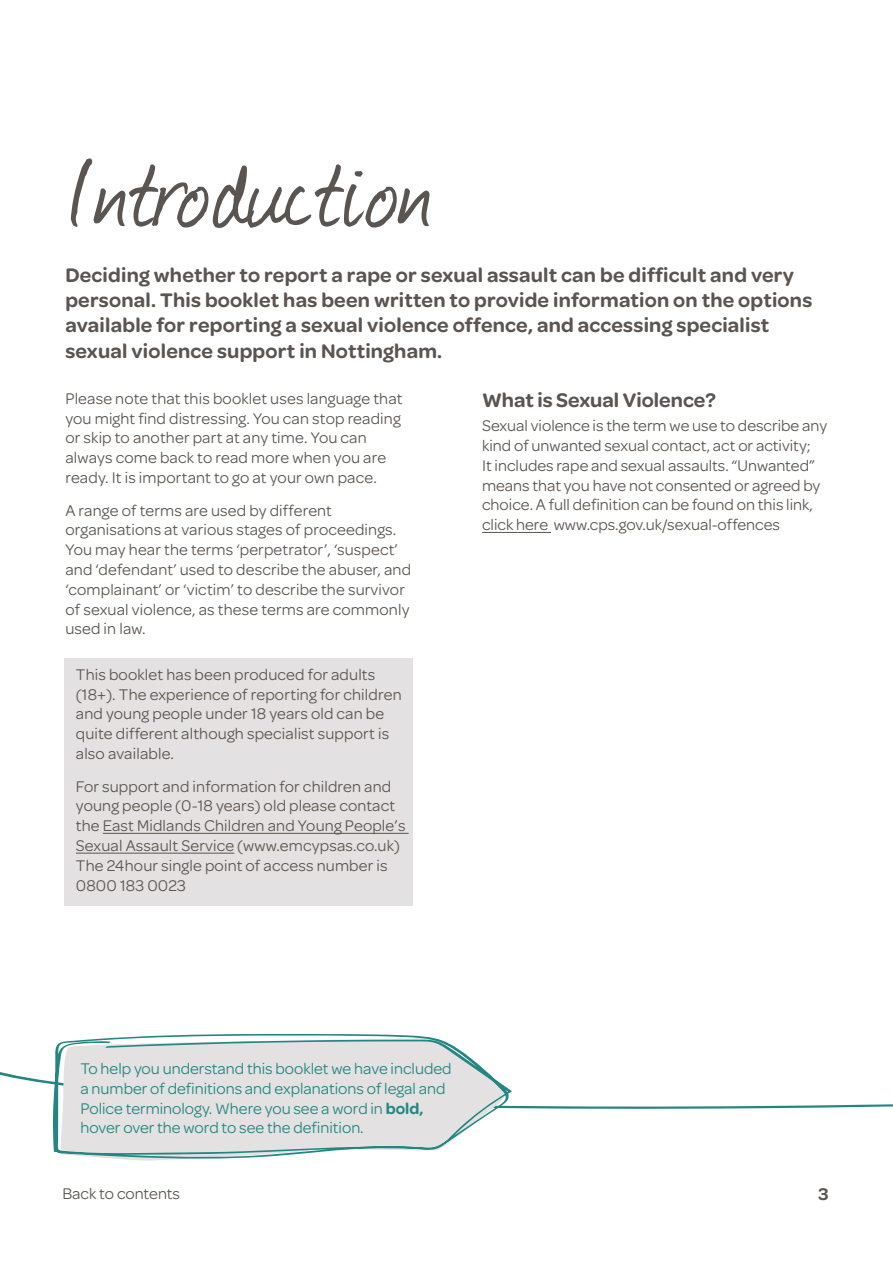
<style>
.page{position:relative;width:893px;height:1263px;background:#fff}
.page>*{position:absolute;margin:0;border:0;box-sizing:border-box;transform-origin:0 0}
.t1{font:123px "Journal";letter-spacing:-.01em;color:#5b5552}
.t2{font:600 21px/25.2px "Omnes";letter-spacing:.01em;color:#5b5552}
.t3{font:600 18px "Omnes";color:#5b5552}
.t4{font:16.5px/19.8px "Omnes";letter-spacing:.01em;color:#5b5552}
.t5{font:16.5px/19.8px "Omnes";color:#238680}
.s1{font-weight:600}
</style>
<div class="page">
<div style="left:64px;top:658px;width:348px;height:248px;background:#e3e1e1"></div>
<hr style="left:103px;top:833px;width:306px;height:1px;background:#5b5552">
<hr style="left:76px;top:853px;width:158px;height:1px;background:#5b5552">
<hr style="left:482px;top:532px;width:69px;height:1px;background:#5b5552">
<svg style="left:0;top:1072px;width:893px;height:37px"></svg>
<svg style="left:53px;top:1034px;width:459px;height:124px;background:#dbdfdf"></svg>
<h1 class="t1" style="left:64px;top:106px;width:371px">Introduction</h1>
<p class="t2" style="left:65px;top:262px;width:748px">Deciding whether to report a rape or sexual assault can be difficult and very personal. This booklet has been written to provide information on the options available for reporting a sexual violence offence, and accessing specialist sexual violence support in Nottingham.</p>
<p class="t4" style="left:65px;top:389px;width:339px">Please note that this booklet uses language that you might find distressing. You can stop reading or skip to another part at any time. You can always come back to read more when you are ready. It is important to go at your own pace.</p>
<p class="t4" style="left:65px;top:500px;width:347px">A range of terms are used by different organisations at various stages of proceedings.<br>You may hear the terms ‘perpetrator’, ‘suspect’ and ‘defendant’ used to describe the abuser, and ‘complainant’ or ‘victim’ to describe the survivor of sexual violence, as these terms are commonly used in law.</p>
<p class="t4" style="left:76px;top:664px;width:327px">This booklet has been produced for adults (18+). The experience of reporting for children and young people under 18 years old can be quite different although specialist support is also available.</p>
<p class="t4" style="left:76px;top:776px;width:331px">For support and information for children and young people (0-18 years) old please contact the East Midlands Children and Young People’s Sexual Assault Service (www.emcypsas.co.uk)<br>The 24hour single point of access number is 0800 183 0023</p>
<p class="t2" style="left:482px;top:388px;width:235px">What is Sexual Violence?</p>
<p class="t4" style="left:482px;top:416px;width:347px">Sexual violence is the term we use to describe any kind of unwanted sexual contact, act or activity;<br>It includes rape and sexual assaults. “Unwanted” means that you have not consented or agreed by choice. A full definition can be found on this link, click here www.cps.gov.uk/sexual-offences</p>
<p class="t5" style="left:80px;top:1059px;width:373px">To help you understand this booklet we have included a number of definitions and explanations of legal and Police terminology. Where you see a word in <span class="s1">bold, </span>hover over the word to see the definition.</p>
<p class="t4" style="left:62px;top:1184px;width:119px">Back to contents</p>
<p class="t3" style="left:818px;top:1184px;width:12px">3</p>
</div>
